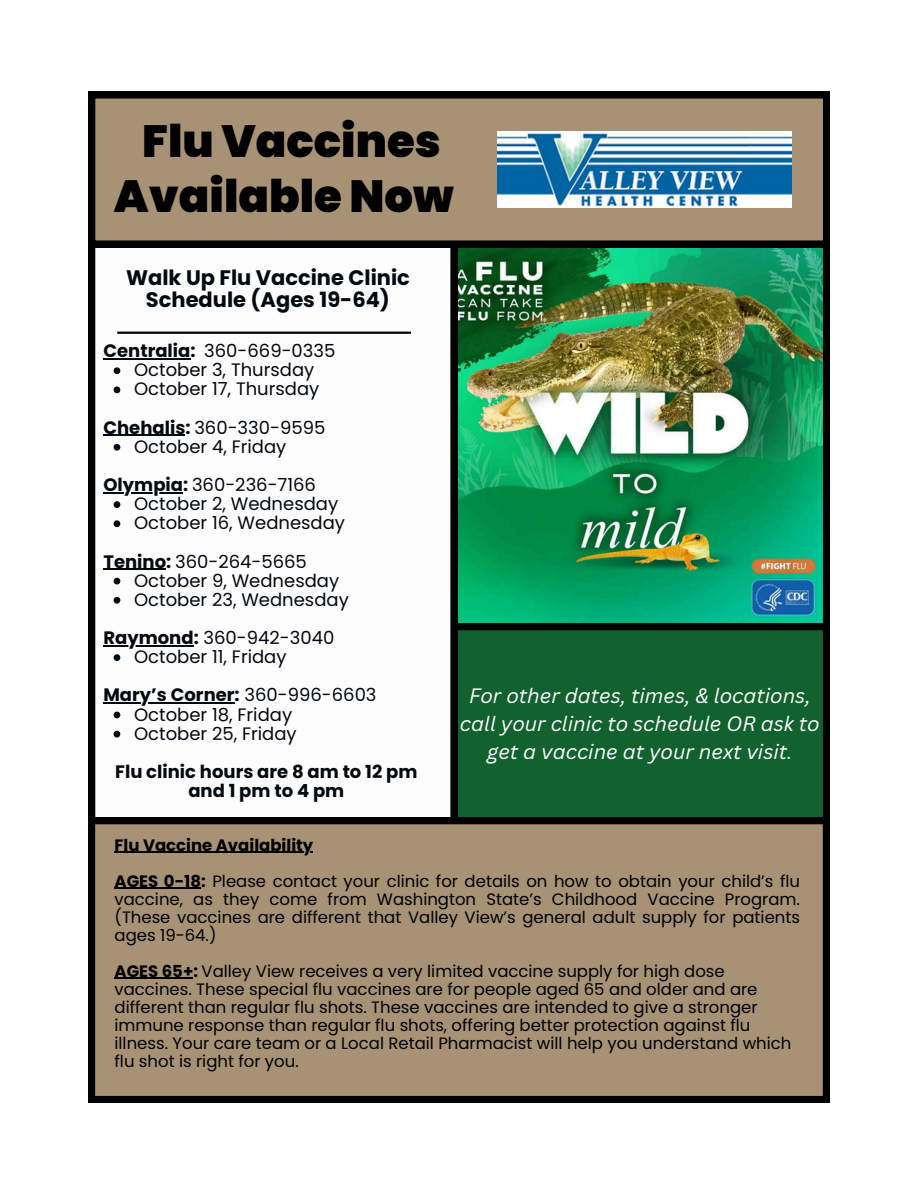
<style>
.page{position:relative;width:918px;height:1188px;background:#fff}
.page>*{position:absolute;margin:0;border:0;box-sizing:border-box;transform-origin:0 0}
.t1{font:900 45px/55.2px "Poppins";color:#000;text-align:center}
.t2{font:700 21px/22.5px "Poppins";color:#030910;text-align:center}
.t3{font:italic 20.25px/28.2px "Canva Sans";color:#fff;text-align:center}
.t4{font:18px/19.2px "Poppins";color:#030910}
.t5{font:700 18px/19.2px "Poppins";color:#030910;text-align:center}
.t6{font:16.5px/18px "Poppins";color:#000;text-align:justify}
.t7{font:700 16.5px "Poppins";color:#000}
.s1{font-weight:700}
.s2{font-weight:400}
</style>
<div class="page">
<img style="left:457px;top:247px;width:373px;height:377px">
<div style="left:457px;top:624px;width:373px;height:194px;background:#11622f"></div>
<svg style="left:89px;top:247px;width:368px;height:571px"></svg>
<svg style="left:88px;top:818px;width:742px;height:284px;background:#9c886d"></svg>
<svg style="left:89px;top:92px;width:741px;height:155px;background:#928067"></svg>
<img style="left:498px;top:132px;width:293px;height:75px">
<hr style="left:117px;top:332px;width:294px;height:2px;background:#000">
<hr style="left:103px;top:358px;width:87px;height:1px;background:#030910">
<svg style="left:114px;top:367px;width:6px;height:7px"></svg>
<svg style="left:114px;top:386px;width:6px;height:7px"></svg>
<hr style="left:103px;top:435px;width:82px;height:1px;background:#030910">
<svg style="left:114px;top:444px;width:6px;height:7px"></svg>
<hr style="left:103px;top:492px;width:80px;height:1px;background:#030910">
<svg style="left:114px;top:501px;width:6px;height:7px"></svg>
<svg style="left:114px;top:520px;width:6px;height:7px"></svg>
<hr style="left:103px;top:569px;width:63px;height:1px;background:#030910">
<svg style="left:114px;top:578px;width:6px;height:6px"></svg>
<svg style="left:114px;top:597px;width:6px;height:7px"></svg>
<hr style="left:103px;top:645px;width:91px;height:1px;background:#030910">
<svg style="left:114px;top:654px;width:6px;height:7px"></svg>
<hr style="left:103px;top:703px;width:132px;height:1px;background:#030910">
<svg style="left:114px;top:712px;width:6px;height:6px"></svg>
<svg style="left:114px;top:731px;width:6px;height:6px"></svg>
<hr style="left:115px;top:852px;width:198px;height:1px;background:#000">
<hr style="left:115px;top:888px;width:86px;height:1px;background:#000">
<hr style="left:115px;top:978px;width:78px;height:1px;background:#000">
<h3 class="t1" style="left:114px;top:114px;width:341px">Flu Vaccines<br>Available Now</h3>
<h1 class="t2" style="left:126px;top:266px;width:285px">Walk Up Flu Vaccine Clinic<br>Schedule (Ages 19-64)</h1>
<h2 class="t5" style="left:103px;top:341px;width:94px">Centralia:</h2>
<p class="t4" style="left:134px;top:341px;width:203px;text-indent:70px">360-669-0335<br>October 3, Thursday<br>October 17, Thursday</p>
<p class="t4" style="left:103px;top:418px;width:223px"><span class="s1">Chehalis:</span> 360-330-9595</p>
<p class="t4" style="left:134px;top:437px;width:154px">October 4, Friday</p>
<p class="t4" style="left:103px;top:475px;width:214px"><span class="s1">Olympia:</span> 360-236-7166</p>
<p class="t4" style="left:134px;top:494px;width:206px">October 2, Wednesday</p>
<p class="t4" style="left:134px;top:513px;width:212px">October 16, Wednesday</p>
<p class="t4" style="left:103px;top:552px;width:205px"><span class="s1">Tenino:</span> 360-264-5665</p>
<p class="t4" style="left:134px;top:571px;width:207px">October 9, Wednesday</p>
<p class="t4" style="left:134px;top:590px;width:216px">October 23, Wednesday</p>
<p class="t4" style="left:103px;top:628px;width:232px"><span class="s1">Raymond:</span> 360-942-3040</p>
<p class="t4" style="left:134px;top:647px;width:154px">October 11, Friday</p>
<p class="t5" style="left:103px;top:686px;width:275px">Mary’s Corner: <span class="s2">360-996-6603</span></p>
<p class="t4" style="left:134px;top:705px;width:160px">October 18, Friday</p>
<p class="t4" style="left:134px;top:724px;width:164px">October 25, Friday</p>
<p class="t5" style="left:115px;top:762px;width:304px">Flu clinic hours are 8 am to 12 pm and1pmto4pm</p>
<p class="t7" style="left:115px;top:833px;width:200px">Flu Vaccine Availability</p>
<p class="t6" style="left:115px;top:872px;width:687px"><span class="s1">AGES 0-18:</span> Please contact your clinic for details on how to obtain your child’s flu vaccine, as they come from Washington State’s Childhood Vaccine Program. (These vaccines are different that Valley View’s general adult supply for patients ages 19-64.)</p>
<h4 class="t6" style="left:115px;top:962px;width:678px;text-align:left"><span class="s1">AGES 65+:</span> Valley View receives a very limited vaccine supply for high dose vaccines. These special flu vaccines are for people aged 65 and older and are different than regular flu shots. These vaccines are intended to give a stronger immune response than regular flu shots, offering better protection against flu illness. Your care team or a Local Retail Pharmacist will help you understand which flu shot is right for you.</h4>
<h4 class="t3" style="left:460px;top:681px;width:361px">For other dates, times, &amp; locations, call your clinic to schedule OR ask to get a vaccine at your next visit.</h4>
</div>
